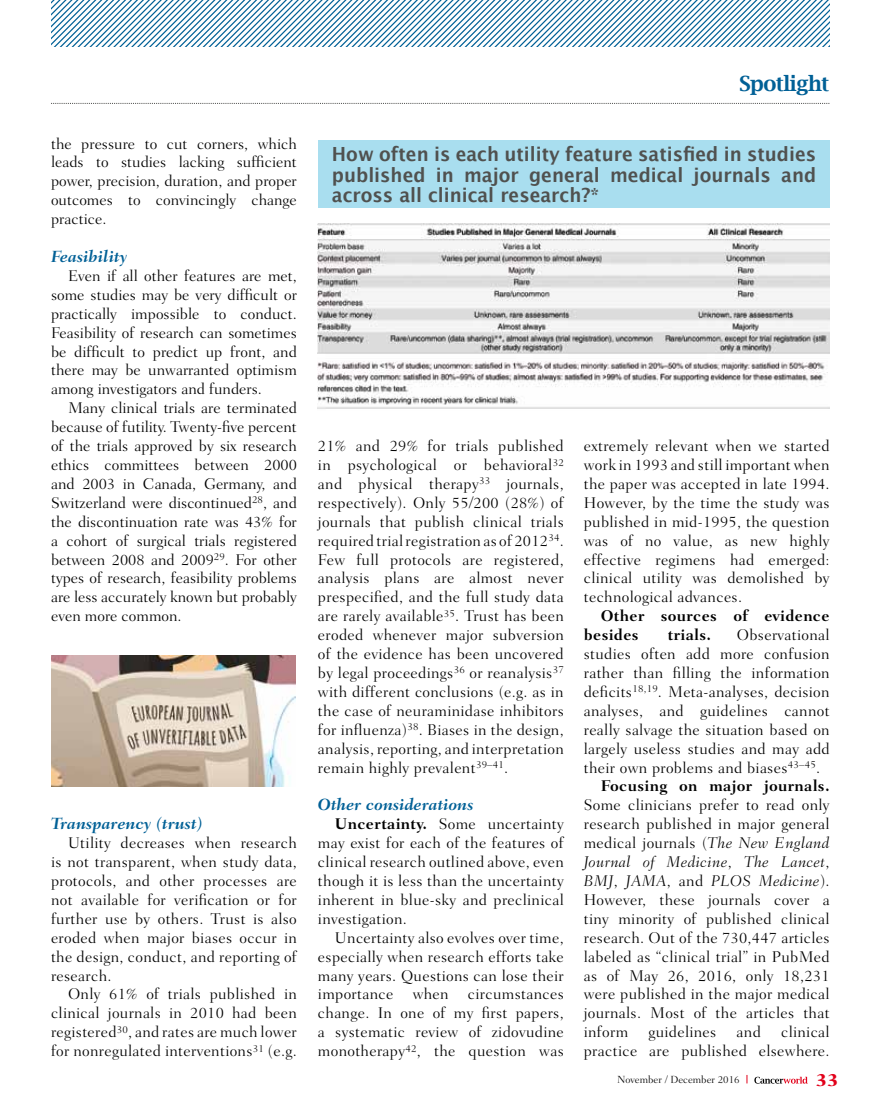
<style>
.page{position:relative;width:872px;height:1106px;background:#fff}
.page>*{position:absolute;margin:0;border:0;box-sizing:border-box;transform-origin:0 0}
.t1{font:600 21px "Lucida Bright";letter-spacing:-.025em;color:#006096}
.t2{font:700 19.5px/20.4px "Lucida Grande";color:#50514f;text-align:justify;scale:.94 1}
.t3{font:800 18px "Fairfield LH";color:#e2001a}
.t4{font:italic 700 16.5px "Fairfield LH";color:#006096}
.t5{font:300 15.75px/18.9px "Fairfield LH";letter-spacing:.02em;color:#000;text-align:justify}
.t6{font:700 15.75px/18.9px "Fairfield LH";letter-spacing:.02em;color:#000}
.t7{font:300 10.5px "Fairfield LH";color:#000}
.s1{font-weight:700}
.s2{font-style:italic}
</style>
<div class="page">
<svg style="left:754px;top:1076px;width:53px;height:7px"></svg>
<img style="left:51px;top:655px;width:244px;height:132px">
<div style="left:318px;top:140px;width:511px;height:67px;background:#a9deef"></div>
<img style="left:318px;top:223px;width:511px;height:186px">
<svg style="left:51px;top:103px;width:778px;height:1px"></svg>
<svg style="left:51px;top:0;width:778px;height:47px"></svg>
<p class="t5" style="left:51px;top:134px;width:247px">the pressure to cut corners, which leads to studies lacking sufficient power, precision, duration, and proper outcomes to convincingly change practice.</p>
<p class="t4" style="left:51px;top:247px;width:78px">Feasibility</p>
<p class="t5" style="left:51px;top:266px;width:247px;text-indent:17px">Even if all other features are met, some studies may be very difficult or practically impossible to conduct.<br>Feasibility of research can sometimes be difficult to predict up front, and there may be unwarranted optimism among investigators and funders.</p>
<p class="t5" style="left:51px;top:399px;width:247px;text-indent:17px">Many clinical trials are terminated because of futility. Twenty-five percent of the trials approved by six research ethics committees between 2000 and 2003 in Canada, Germany, and Switzerland were discontinued<sup>28</sup>, and the discontinuation rate was 43% for a cohort of surgical trials registered between 2008 and 2009<sup>29</sup>. For other types of research, feasibility problems are less accurately known but probably even more common.</p>
<p class="t4" style="left:51px;top:814px;width:153px">Transparency (trust)</p>
<p class="t5" style="left:51px;top:833px;width:247px;text-indent:17px">Utility decreases when research is not transparent, when study data, protocols, and other processes are not available for verification or for further use by others. Trust is also eroded when major biases occur in the design, conduct, and reporting of research.</p>
<p class="t5" style="left:51px;top:984px;width:247px;text-indent:17px">Only 61% of trials published in clinical journals in 2010 had been registered<sup>30</sup>, and rates are much lower for nonregulated interventions<sup>31</sup> (e.g.</p>
<h1 class="t1" style="left:739px;top:71px;width:92px">Spotlight</h1>
<p class="t2" style="left:332px;top:144px;width:516px">How often is each utility feature satisfied in studies published in major general medical journals and across all clinical research?*</p>
<p class="t5" style="left:318px;top:436px;width:247px">21% and 29% for trials published in psychological or behavioral<sup>32 </sup>and physical therapy<sup>33</sup> journals, respectively). Only 55/200 (28%) of journals that publish clinical trials required trial registration as of 2012<sup>34</sup>.<br>Few full protocols are registered, analysis plans are almost never prespecified, and the full study data are rarely available<sup>35</sup>. Trust has been eroded whenever major subversion of the evidence has been uncovered by legal proceedings<sup>36</sup> or reanalysis<sup>37 </sup>with different conclusions (e.g. as in the case of neuraminidase inhibitors for influenza)<sup>38</sup>. Biases in the design, analysis, reporting, and interpretation remain highly prevalent<sup>39–41</sup>.</p>
<p class="t4" style="left:318px;top:795px;width:157px">Other considerations</p>
<p class="t5" style="left:318px;top:814px;width:247px;text-indent:17px"><span class="s1">Uncertainty.</span> Some uncertainty may exist for each of the features of clinical research outlined above, even though it is less than the uncertainty inherent in blue-sky and preclinical investigation.</p>
<p class="t5" style="left:318px;top:928px;width:247px;text-indent:17px">Uncertainty also evolves over time, especially when research efforts take many years. Questions can lose their importance when circumstances change. In one of my first papers, a systematic review of zidovudine monotherapy<sup>42</sup>, the question was</p>
<p class="t5" style="left:584px;top:436px;width:247px">extremely relevant when we started work in 1993 and still important when the paper was accepted in late 1994.<br>However, by the time the study was published in mid-1995, the question was of no value, as new highly effective regimens had emerged: clinical utility was demolished by technological advances.</p>
<p class="t6" style="left:584px;top:606px;width:247px;text-indent:17px">Other sources of evidence besides</p>
<p class="t6" style="left:668px;top:625px;width:45px">trials.</p>
<p class="t5" style="left:737px;top:625px;width:94px">Observational</p>
<p class="t5" style="left:584px;top:644px;width:247px">studies often add more confusion</p>
<p class="t5" style="left:584px;top:663px;width:247px">rather than filling the information</p>
<p class="t5" style="left:584px;top:682px;width:247px">deficits<sup>18,19</sup>. Meta-analyses, decision</p>
<p class="t5" style="left:584px;top:701px;width:247px">analyses, and guidelines cannot</p>
<p class="t5" style="left:584px;top:720px;width:247px">really salvage the situation based on</p>
<p class="t5" style="left:584px;top:739px;width:247px">largely useless studies and may add</p>
<p class="t5" style="left:584px;top:758px;width:238px">their own problems and biases<sup>43–45</sup>.</p>
<p class="t6" style="left:601px;top:777px;width:230px">Focusing on major journals.</p>
<p class="t5" style="left:584px;top:795px;width:247px">Some clinicians prefer to read only research published in major general medical journals (<span class="s2">The New England Journal of Medicine</span>, <span class="s2">The Lancet</span>, <span class="s2">BMJ</span>, <span class="s2">JAMA</span>, and <span class="s2">PLOS Medicine</span>).<br>However, these journals cover a tiny minority of published clinical research. Out of the 730,447 articles labeled as “clinical trial” in PubMed as of May 26, 2016, only 18,231 were published in the major medical journals. Most of the articles that inform</p>
<p class="t5" style="left:584px;top:1022px;width:247px;text-align:right">clinical<br>practice are published elsewhere.</p>
<p class="t5" style="left:648px;top:1022px;width:69px">guidelines</p>
<p class="t5" style="left:736px;top:1022px;width:26px">and</p>
<p class="t7" style="left:617px;top:1073px;width:124px">November / December 2016</p>
<p class="t3" style="left:815px;top:1069px;width:24px">33</p>
</div>
